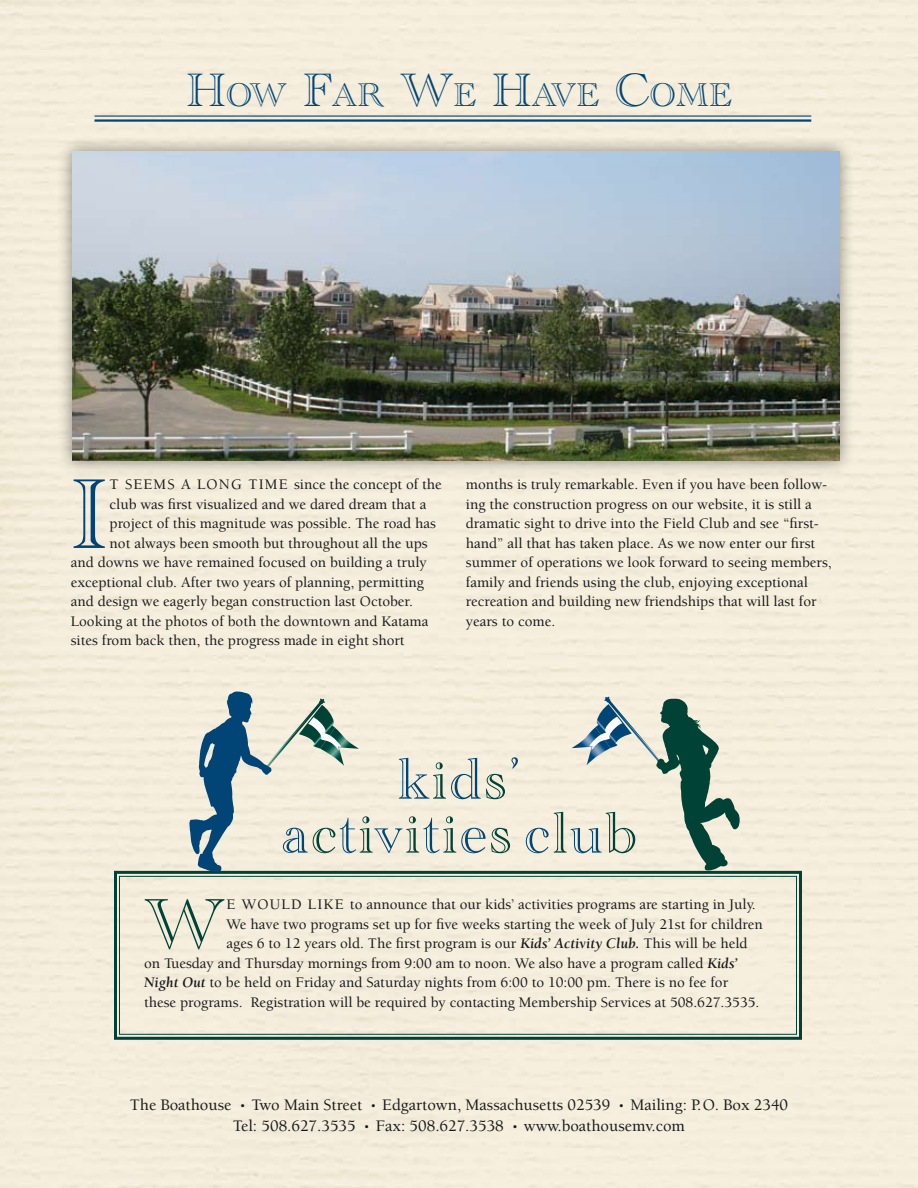
<style>
.page{position:relative;width:918px;height:1188px;background:#fff}
.page>*{position:absolute;margin:0;border:0;box-sizing:border-box;transform-origin:0 0}
.t1{font:102.75px "Academy Engraved Plain";color:#004576}
.t2{font:73.5px "Academy Engraved Plain";color:#004237}
.t3{font:60.45px/54px "Academy Engraved Plain";letter-spacing:.04em;color:#004576;text-align:center}
.t4{font:33.9px "Academy Engraved Plain";color:#004576}
.t5{font:500 16.5px/21px "Berkeley";color:#18181b;text-align:center}
.t6{font:500 15px/19.5px "Berkeley";color:#18181b}
.s1{font-size:48.45px}
.s2{color:#004237}
.s3{font-weight:700;font-style:italic}
.s4{font-size:10.5px}
</style>
<div class="page">
<hr style="left:94px;top:119px;width:717px;height:3px;background:#004576">
<hr style="left:94px;top:116px;width:717px;height:1px;background:#004576">
<svg style="left:113px;top:869px;width:691px;height:172px;background:#e9e5d4"></svg>
<div style="left:119px;top:876px;width:678px;height:159px;border:1px solid #004237"></div>
<svg style="left:187px;top:691px;width:172px;height:182px;background:#bfc9c2"></svg>
<svg style="left:572px;top:697px;width:168px;height:174px;background:#bbc5b7"></svg>
<div style="left:56px;top:136px;width:806px;height:346px;background:#18181b;opacity:.5"></div>
<img style="left:72px;top:152px;width:767px;height:308px">
<h3 class="t4" style="left:187px;top:75px;width:546px"><span class="s1">H</span>OW <span class="s1">F</span>AR <span class="s1">W</span>E <span class="s1">H</span>AVE <span class="s1">C</span>OME</h3>
<h1 class="t1" style="left:71px;top:452px;width:38px">I</h1>
<p class="t6" style="left:110px;top:475px;width:334px">T SEEMS A LONG TIME since the concept of the</p>
<p class="t6" style="left:110px;top:495px;width:318px">club was first visualized and we dared dream that a</p>
<p class="t6" style="left:110px;top:514px;width:328px">project of this magnitude was possible. The road has</p>
<p class="t6" style="left:110px;top:534px;width:320px">not always been smooth but throughout all the ups</p>
<p class="t6" style="left:71px;top:553px;width:358px">and downs we have remained focused on building a truly</p>
<p class="t6" style="left:71px;top:573px;width:355px">exceptional club. After two years of planning, permitting</p>
<p class="t6" style="left:71px;top:592px;width:344px">and design we eagerly began construction last October.</p>
<p class="t6" style="left:71px;top:612px;width:359px">Looking at the photos of both the downtown and Katama</p>
<p class="t6" style="left:71px;top:631px;width:335px">sites from back then, the progress made in eight short</p>
<p class="t6" style="left:466px;top:475px;width:367px">months is truly remarkable. Even if you have been follow&shy;ing the construction progress on our website, it is still a dramatic sight to drive into the Field Club and see “first&shy;hand” all that has taken place. As we now enter our first summer of operations we look forward to seeing members, family and friends using the club, enjoying exceptional recreation and building new friendships that will last for years to come.</p>
<h3 class="t3" style="left:281px;top:751px;width:357px">k<span class="s2">i</span>d<span class="s2">s</span>’ a<span class="s2">c</span>t<span class="s2">i</span>v<span class="s2">i</span>t<span class="s2">i</span>e<span class="s2">s</span> c<span class="s2">l</span>u<span class="s2">b</span></h3>
<h2 class="t2" style="left:144px;top:880px;width:83px">W</h2>
<p class="t6" style="left:227px;top:895px;width:531px">E WOULD LIKE to announce that our kids’ activities programs are starting in July.</p>
<p class="t6" style="left:227px;top:915px;width:538px">We have two programs set up for five weeks starting the week of July 21st for children</p>
<p class="t6" style="left:227px;top:934px;width:523px">ages 6 to 12 years old. The first program is our <span class="s3">Kids’ Activity Club.</span> This will be held</p>
<p class="t6" style="left:144px;top:954px;width:595px">on Tuesday and Thursday mornings from 9:00 am to noon. We also have a program called <span class="s3">Kids’</span></p>
<p class="t6" style="left:144px;top:973px;width:586px"><span class="s3">Night Out</span> to be held on Friday and Saturday nights from 6:00 to 10:00 pm. There is no fee for</p>
<p class="t6" style="left:144px;top:993px;width:617px">these programs. Registration will be required by contacting Membership Services at 508.627.3535.</p>
<p class="t5" style="left:130px;top:1095px;width:660px">The Boathouse <span class="s4">•</span> Two Main Street <span class="s4">•</span> Edgartown, Massachusetts 02539 <span class="s4">•</span> Mailing: P.O. Box 2340<br>Tel: 508.627.3535 <span class="s4">•</span> Fax: 508.627.3538 <span class="s4">•</span> www.boathousemv.com</p>
</div>
